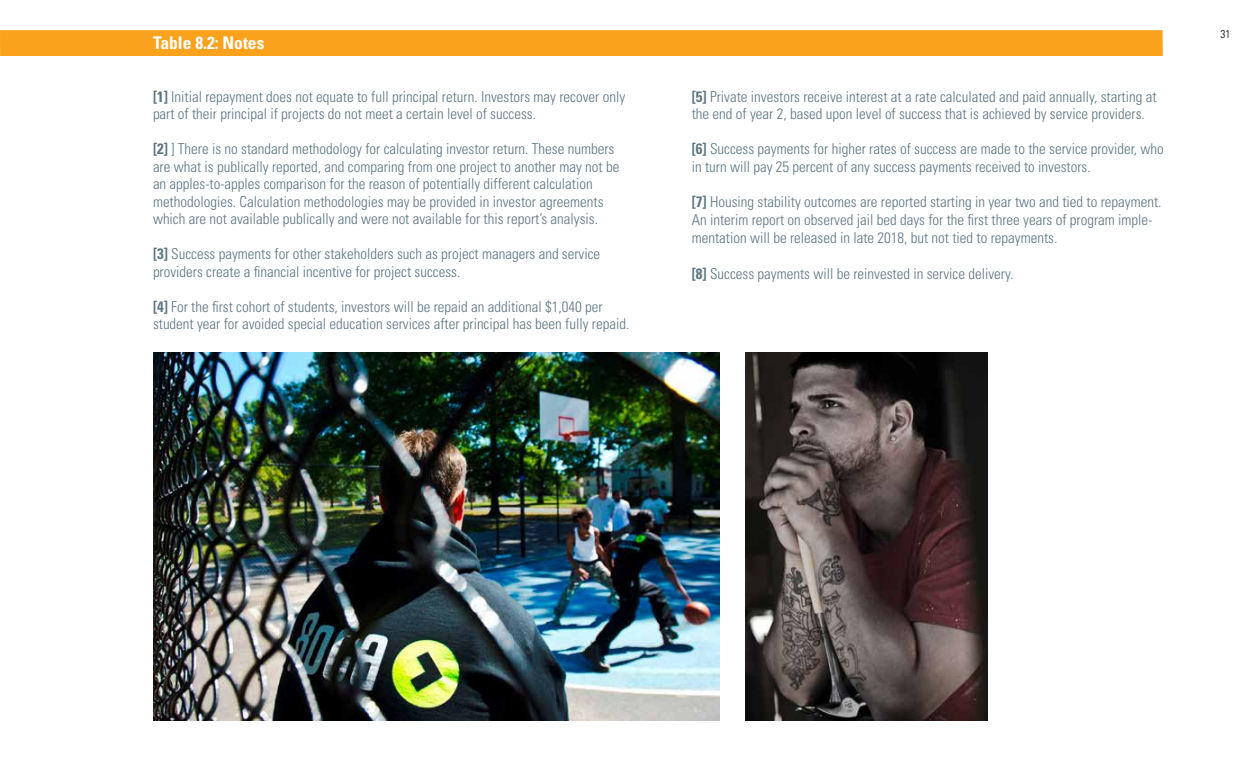
<style>
.page{position:relative;width:1260px;height:765px;background:#fff}
.page>*{position:absolute;margin:0;border:0;box-sizing:border-box;transform-origin:0 0}
.t1{font:700 condensed 17.5px "Univers";color:#fff}
.t2{font:300 condensed 15px/17.5px "Univers";color:#5d7683}
.t3{font:300 condensed 11.25px "Univers";color:#000}
.s1{font-weight:700}
</style>
<div class="page">
<div style="left:0;top:30px;width:1163px;height:26px;background:#faa21b"></div>
<img style="left:153px;top:353px;width:567px;height:368px">
<img style="left:745px;top:353px;width:242px;height:368px">
<p class="t1" style="left:153px;top:32px;width:113px">Table 8.2: Notes</p>
<p class="t2" style="left:153px;top:88px;width:474px"><span class="s1">[1]</span> Initial repayment does not equate to full principal return. Investors may recover only part of their principal if projects do not meet a certain level of success.</p>
<p class="t2" style="left:153px;top:140px;width:468px"><span class="s1">[2]</span> ] There is no standard methodology for calculating investor return. These numbers are what is publically reported, and comparing from one project to another may not be an apples-to-apples comparison for the reason of potentially different calculation methodologies. Calculation methodologies may be provided in investor agreements which are not available publically and were not available for this report’s analysis.</p>
<p class="t2" style="left:153px;top:245px;width:449px"><span class="s1">[3]</span> Success payments for other stakeholders such as project managers and service providers create a financial incentive for project success.</p>
<p class="t2" style="left:153px;top:298px;width:478px"><span class="s1">[4]</span> For the first cohort of students, investors will be repaid an additional $1,040 per student year for avoided special education services after principal has been fully repaid.</p>
<p class="t2" style="left:692px;top:88px;width:466px"><span class="s1">[5]</span> Private investors receive interest at a rate calculated and paid annually, starting at the end of year 2, based upon level of success that is achieved by service providers.</p>
<p class="t2" style="left:692px;top:140px;width:474px"><span class="s1">[6]</span> Success payments for higher rates of success are made to the service provider, who in turn will pay 25 percent of any success payments received to investors.</p>
<p class="t2" style="left:692px;top:193px;width:471px;line-height:18px"><span class="s1">[7]</span> Housing stability outcomes are reported starting in year two and tied to repayment.<br>An interim report on observed jail bed days for the first three years of program imple&shy;mentation will be released in late 2018, but not tied to repayments.</p>
<p class="t2" style="left:692px;top:265px;width:323px"><span class="s1">[8]</span> Success payments will be reinvested in service delivery.</p>
<p class="t3" style="left:1220px;top:28px;width:11px">31</p>
</div>
